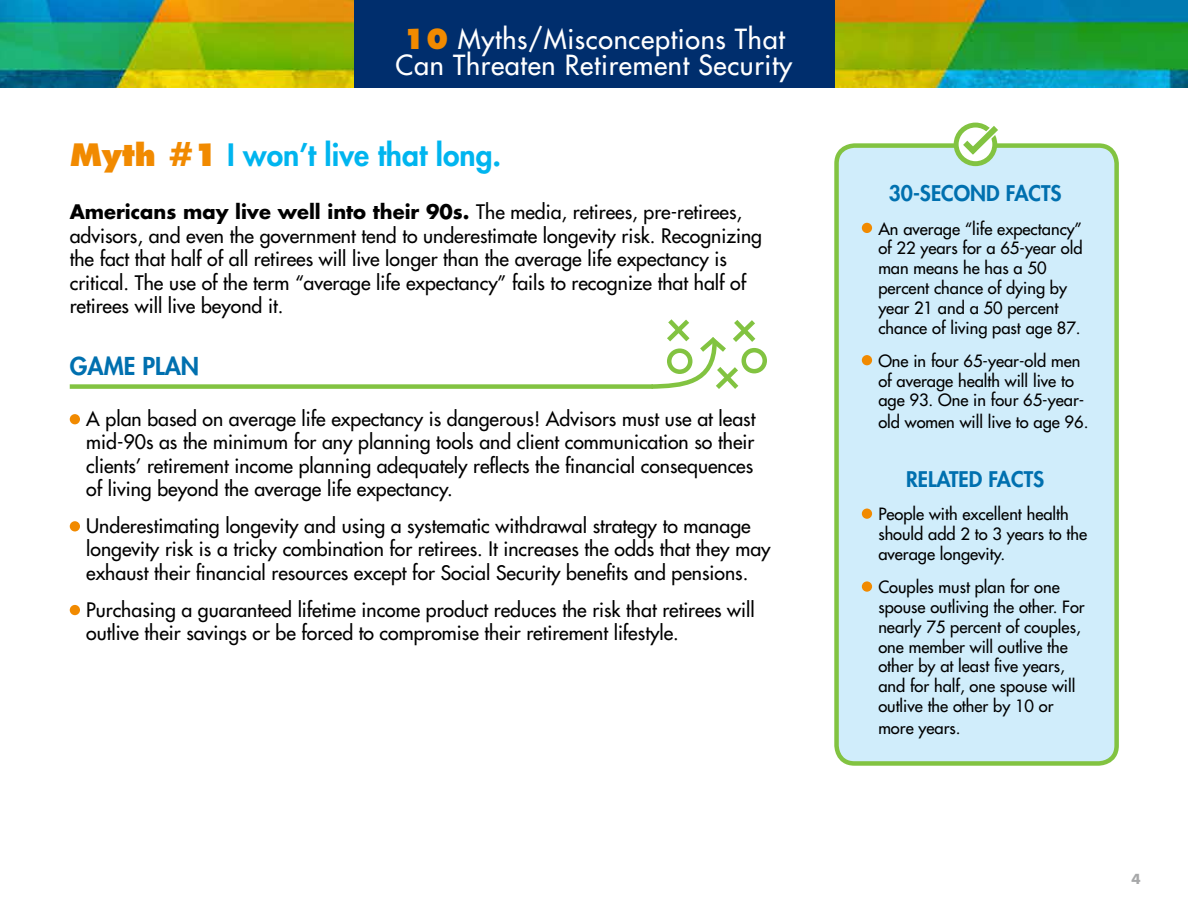
<style>
.page{position:relative;width:1188px;height:918px;background:#fff}
.page>*{position:absolute;margin:0;border:0;box-sizing:border-box;transform-origin:0 0}
.t1{font:800 30px "Futura Std";color:#00b5ef}
.t2{font:500 27px/25.5px "Futura Std";letter-spacing:.025em;color:#fff}
.t3{font:800 24px "Futura Std";color:#0070af}
.t4{font:800 21px "Futura Std";color:#0070af}
.t5{font:500 19.5px/23.4px "Futura Std";color:#000}
.t6{font:500 16.5px/19.8px "Futura Std";color:#000}
.t7{font:700 13.5px "Futura Std";color:#a7a8a9}
.s1{font-weight:800;color:#f18a00}
.s2{color:#f18a00}
.s3{font-weight:700}
</style>
<div class="page">
<img style="left:0;top:0;width:1188px;height:87px">
<div style="left:837px;top:146px;width:280px;height:617px;background:#d0edfb;border-radius:18px"></div>
<div style="left:834px;top:143px;width:285px;height:623px;border:4px solid #82c341;border-radius:18px"></div>
<div style="left:954px;top:123px;width:43px;height:43px;border:5px solid #82c341;border-radius:50%"></div>
<svg style="left:957px;top:122px;width:52px;height:43px"></svg>
<div style="left:862px;top:223px;width:10px;height:10px;background:#f18a00;border-radius:50%"></div>
<div style="left:862px;top:355px;width:10px;height:10px;background:#f18a00;border-radius:50%"></div>
<div style="left:862px;top:509px;width:10px;height:10px;background:#f18a00;border-radius:50%"></div>
<div style="left:862px;top:581px;width:10px;height:11px;background:#f18a00;border-radius:50%"></div>
<div style="left:70px;top:414px;width:10px;height:10px;background:#f18a00;border-radius:50%"></div>
<div style="left:70px;top:521px;width:10px;height:10px;background:#f18a00;border-radius:50%"></div>
<div style="left:70px;top:605px;width:10px;height:10px;background:#f18a00;border-radius:50%"></div>
<div style="left:70px;top:384px;width:583px;height:5px;background:#82c341"></div>
<svg style="left:744px;top:350px;width:21px;height:21px"></svg>
<div style="left:742px;top:348px;width:25px;height:25px;border:4px solid #82c341;border-radius:50%"></div>
<svg style="left:647px;top:319px;width:113px;height:70px"></svg>
<div style="left:354px;top:0;width:480px;height:87px;background:#002e6d"></div>
<h2 class="t2" style="left:396px;top:27px;width:398px"><span class="s1">10</span> Myths/Misconceptions That<br>Can Threaten Retirement Security</h2>
<h1 class="t1" style="left:70px;top:136px;width:433px"><span class="s2">Myth #1</span> I won’t live that long.</h1>
<p class="t5" style="left:70px;top:201px;width:694px"><span class="s3">Americans may live well into their 90s.</span> The media, retirees, pre-retirees, advisors, and even the government tend to underestimate longevity risk. Recognizing the fact that half of all retirees will live longer than the average life expectancy is critical. The use of the term “average life expectancy” fails to recognize that half of retirees will live beyond it.</p>
<p class="t3" style="left:70px;top:351px;width:131px">GAME PLAN</p>
<p class="t5" style="left:86px;top:407px;width:671px;text-align:justify">A plan based on average life expectancy is dangerous! Advisors must use at least mid-90s as the minimum for any planning tools and client communication so their clients’ retirement income planning adequately reflects the financial consequences of living beyond the average life expectancy.</p>
<p class="t5" style="left:86px;top:514px;width:686px">Underestimating longevity and using a systematic withdrawal strategy to manage longevity risk is a tricky combination for retirees. It increases the odds that they may exhaust their financial resources except for Social Security benefits and pensions.</p>
<p class="t5" style="left:86px;top:598px;width:670px">Purchasing a guaranteed lifetime income product reduces the risk that retirees will outlive their savings or be forced to compromise their retirement lifestyle.</p>
<p class="t4" style="left:889px;top:180px;width:174px">30-SECOND FACTS</p>
<p class="t6" style="left:878px;top:219px;width:206px">An average “life expectancy” of 22 years for a 65-year old man means he has a 50 percent chance of dying by year 21 and a 50 percent chance of living past age 87.</p>
<p class="t6" style="left:878px;top:351px;width:207px">One in four 65-year-old men of average health will live to age 93. One in four 65-year-</p>
<p class="t6" style="left:878px;top:412px;width:212px">old women will live to age 96.</p>
<p class="t4" style="left:906px;top:466px;width:140px">RELATED FACTS</p>
<p class="t6" style="left:878px;top:504px;width:210px">People with excellent health should add 2 to 3 years to the average longevity.</p>
<p class="t6" style="left:878px;top:577px;width:208px">Couples must plan for one spouse outliving the other. For nearly 75 percent of couples, one member will outlive the other by at least five years, and for half, one spouse will outlive the other by 10 or</p>
<p class="t6" style="left:878px;top:718px;width:84px">more years.</p>
<p class="t7" style="left:1131px;top:870px;width:11px">4</p>
</div>
